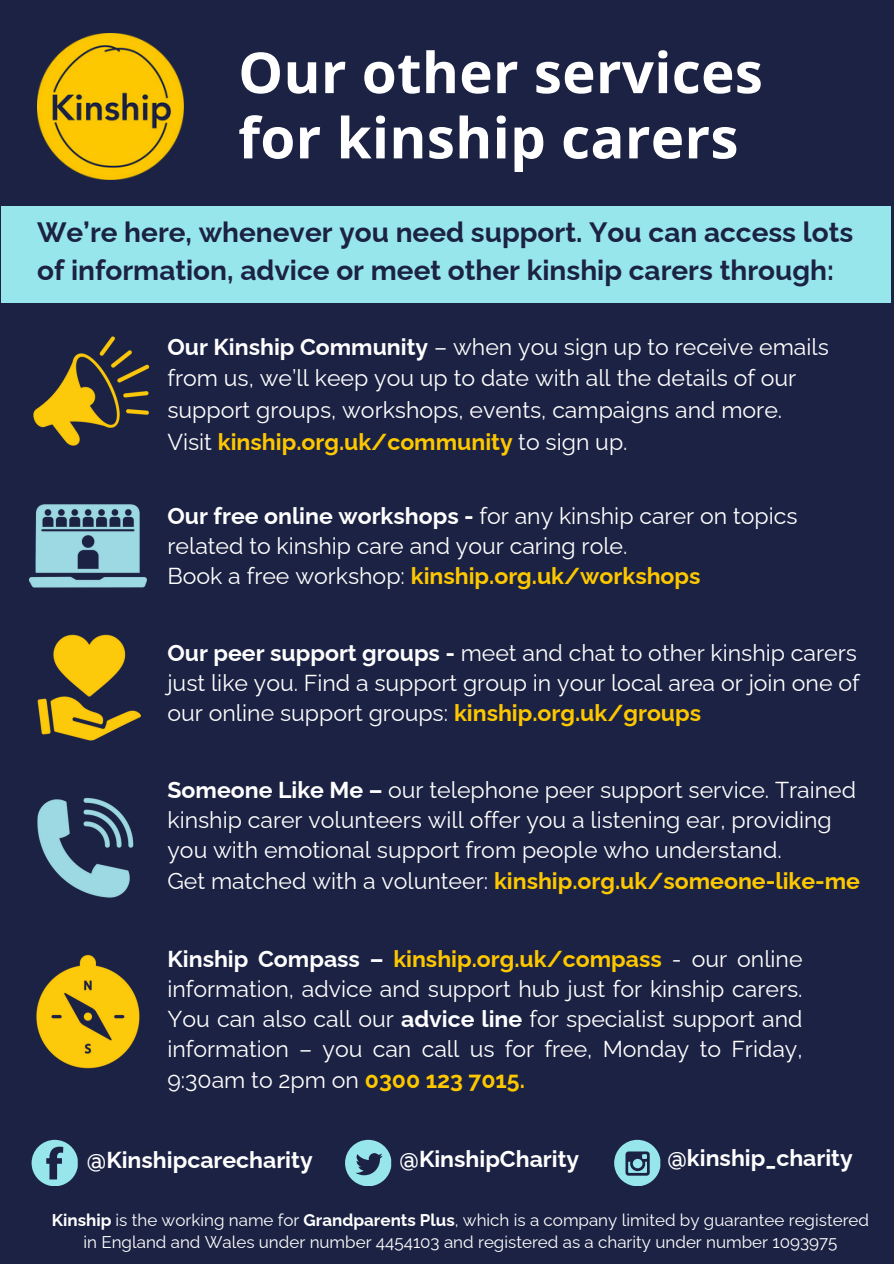
<style>
.page{position:relative;width:894px;height:1264px;background:#fff}
.page>*{position:absolute;margin:0;border:0;box-sizing:border-box;transform-origin:0 0}
.t1{font:700 56.4px/65.2px "Open Sans";letter-spacing:.005em;color:#fff}
.t2{font:700 27.9px/38.2px "Raleway";color:#1c2243}
.t3{font:23.1px/30.3px "Raleway";color:#fff}
.t4{font:700 23.1px "Raleway";color:#fff}
.t5{font:16.95px/22.2px "Raleway";color:#fff;text-align:center}
.s1{font-weight:700}
.s2{font-weight:700;color:#fdc800}
</style>
<div class="page">
<div style="left:0;top:0;width:893px;height:1263px;background:#1c2243"></div>
<svg style="left:32px;top:1139px;width:46px;height:46px"></svg>
<svg style="left:345px;top:1139px;width:46px;height:46px"></svg>
<img style="left:37px;top:34px;width:146px;height:146px">
<div style="left:1px;top:206px;width:890px;height:97px;background:#96e6eb"></div>
<svg style="left:614px;top:1139px;width:46px;height:46px"></svg>
<img style="left:36px;top:955px;width:104px;height:114px">
<img style="left:29px;top:504px;width:118px;height:84px">
<img style="left:37px;top:634px;width:104px;height:107px">
<img style="left:33px;top:336px;width:117px;height:110px">
<img style="left:37px;top:797px;width:97px;height:101px">
<h4 class="t1" style="left:238px;top:39px;width:526px">Our other services for kinship carers</h4>
<h4 class="t2" style="left:37px;top:213px;width:817px">We’re here, whenever you need support. You can access lots of information, advice or meet other kinship carers through:</h4>
<p class="t3" style="left:167px;top:330px;width:662px;line-height:31.8px"><span class="s1">Our Kinship Community</span> – when you sign up to receive emails from us, we’ll keep you up to date with all the details of our support groups, workshops, events, campaigns and more.<br>Visit <span class="s2">kinship.org.uk/community</span> to sign up.</p>
<p class="t3" style="left:167px;top:500px;width:631px"><span class="s1">Our free online workshops -</span> for any kinship carer on topics related to kinship care and your caring role.<br>Book a free workshop: <span class="s2">kinship.org.uk/workshops</span></p>
<h4 class="t3" style="left:167px;top:637px;width:693px;text-align:justify"><span class="s1">Our peer support groups -</span> meet and chat to other kinship carers just like you. Find a support group in your local area or join one of our online support groups: <span class="s2">kinship.org.uk/groups</span></h4>
<h4 class="t3" style="left:167px;top:774px;width:694px"><span class="s1">Someone Like Me –</span> our telephone peer support service. Trained kinship carer volunteers will offer you a listening ear, providing you with emotional support from people who understand.<br>Get matched with a volunteer: <span class="s2">kinship.org.uk/someone-like-me</span></h4>
<h2 class="t3" style="left:167px;top:943px;width:636px;text-align:justify"><span class="s1">Kinship Compass –</span> <span class="s2">kinship.org.uk/compass</span> - our online information, advice and support hub just for kinship carers.<br>You can also call our <span class="s1">advice line</span> for specialist support and information – you can call us for free, Monday to Friday, 9:30am to 2pm on <span class="s2">0300 123 7015.</span></h2>
<p class="t4" style="left:87px;top:1146px;width:227px">@Kinshipcarecharity</p>
<h1 class="t4" style="left:399px;top:1145px;width:181px">@KinshipCharity</h1>
<p class="t4" style="left:667px;top:1144px;width:187px">@kinship_charity</p>
<p class="t5" style="left:52px;top:1208px;width:818px"><span class="s1">Kinship</span> is the working name for <span class="s1">Grandparents Plus</span>, which is a company limited by guarantee registered in England and Wales under number 4454103 and registered as a charity under number 1093975</p>
</div>
